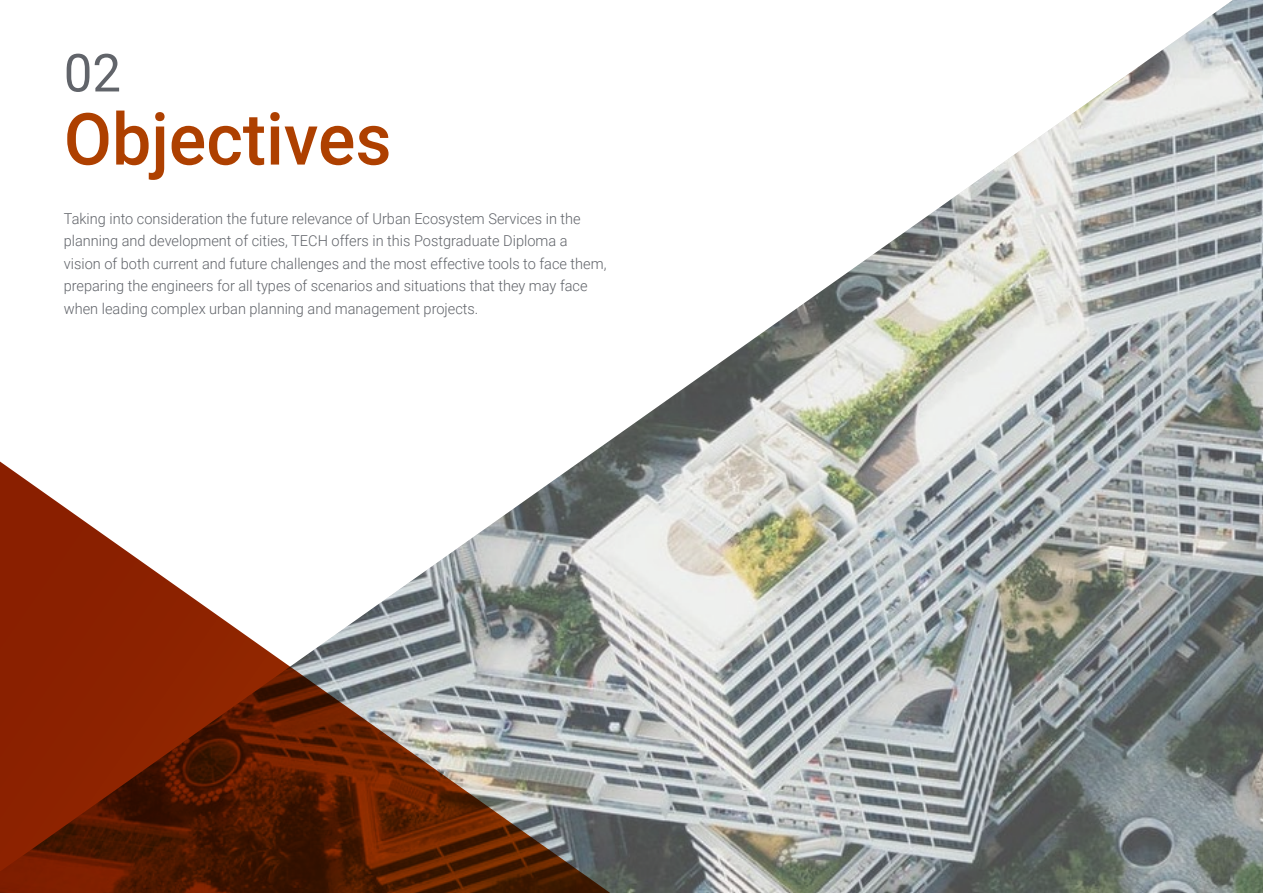
<style>
.page{position:relative;width:1263px;height:893px;background:#fff}
.page>*{position:absolute;margin:0;border:0;box-sizing:border-box;transform-origin:0 0}
.t1{font:500 72px "Roboto";color:#ae4000}
.t2{font:52.5px "Roboto";color:#61646a}
.t3{font:300 15px/22.5px "Roboto";color:#61646a}
</style>
<div class="page">
<img style="left:602px;top:0;width:661px;height:893px">
<svg style="left:0;top:446px;width:640px;height:447px"></svg>
<h2 class="t2" style="left:64px;top:36px;width:59px">02</h2>
<h1 class="t1" style="left:64px;top:89px;width:329px">Objectives</h1>
<p class="t3" style="left:64px;top:207px;width:544px">Taking into consideration the future relevance of Urban Ecosystem Services in the planning and development of cities, TECH offers in this Postgraduate Diploma a vision of both current and future challenges and the most effective tools to face them, preparing the engineers for all types of scenarios and situations that they may face when leading complex urban planning and management projects.</p>
</div>
